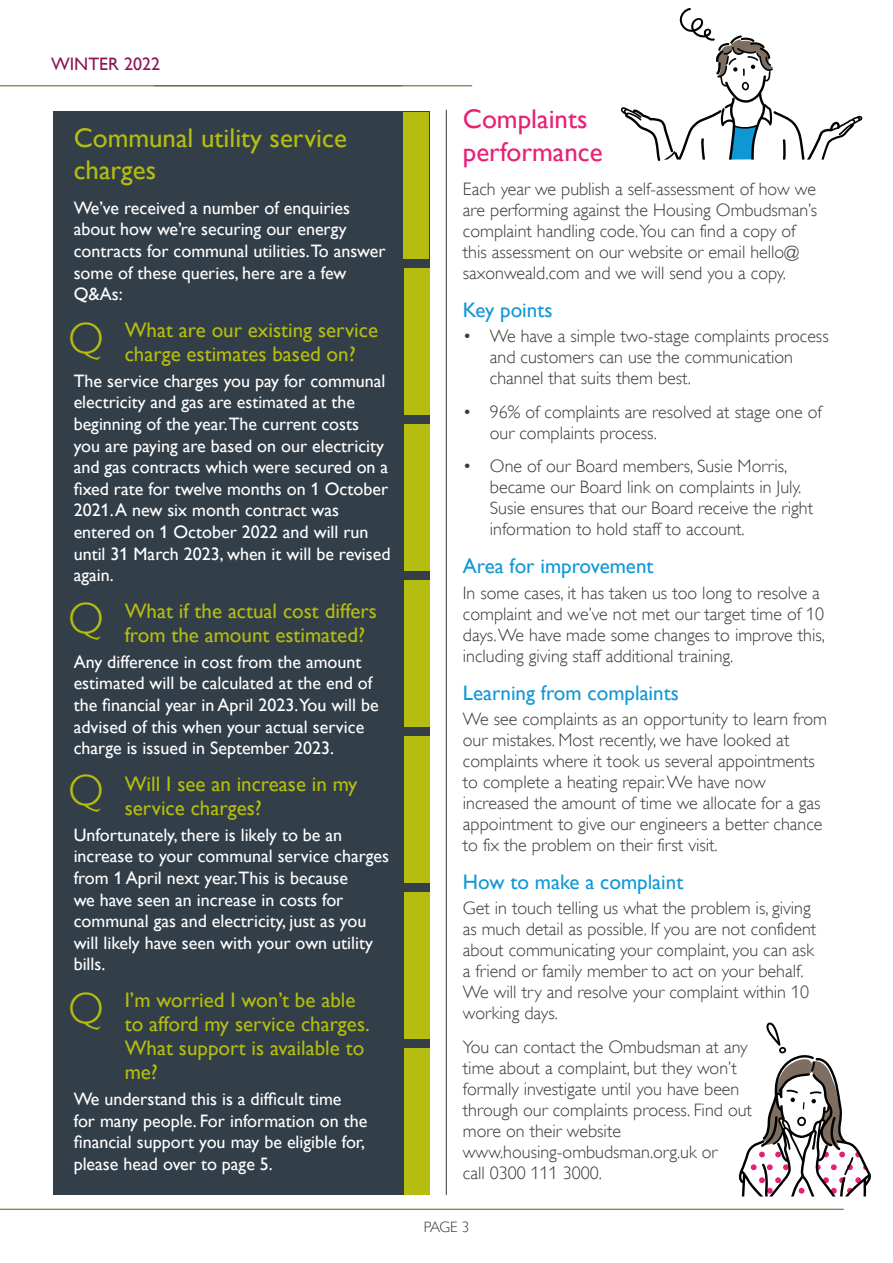
<style>
.page{position:relative;width:893px;height:1263px;background:#fff}
.page>*{position:absolute;margin:0;border:0;box-sizing:border-box;transform-origin:0 0}
.t1{font:300 43.5px "Gill Alt One";color:#b4bd10}
.t2{font:27px/32.4px "Gill Alt One";color:#b4bd10}
.t3{font:27px/32.4px "Gill Alt One";color:#e72176}
.t4{font:21px/24px "Gill Alt One";color:#b4bd10}
.t5{font:21px "Gill Alt One";color:#1198d6}
.t6{font:300 18px/21px "Gill Alt One";color:#3c3935}
.t7{font:18px/21.6px "Gill Alt One";color:#fff}
.t8{font:18px "Gill Alt One";color:#8d1558}
.t9{font:300 15px "Gill Alt One";color:#3c3935}
</style>
<div class="page">
<div style="left:53px;top:111px;width:377px;height:1084px;background:#323e48"></div>
<hr style="left:0;top:1209px;width:844px;height:1px;background:#6c702e">
<hr style="left:154px;top:85px;width:318px;height:1px;background:#6c702e">
<hr style="left:0;top:85px;width:402px;height:1px;background:#6c702e">
<hr style="left:446px;top:110px;width:1px;height:1085px;background:#3c3935">
<div style="left:403px;top:112px;width:26px;height:146px;background:#b4bd10"></div>
<div style="left:404px;top:268px;width:25px;height:146px;background:#b4bd10"></div>
<div style="left:404px;top:424px;width:25px;height:147px;background:#b4bd10"></div>
<div style="left:405px;top:580px;width:25px;height:147px;background:#b4bd10"></div>
<div style="left:404px;top:736px;width:25px;height:147px;background:#b4bd10"></div>
<div style="left:404px;top:892px;width:25px;height:147px;background:#b4bd10"></div>
<div style="left:405px;top:1048px;width:25px;height:147px;background:#b4bd10"></div>
<svg style="left:738px;top:1022px;width:133px;height:174px"></svg>
<svg style="left:621px;top:8px;width:241px;height:153px"></svg>
<p class="t8" style="left:51px;top:54px;width:111px">WINTER 2022</p>
<h2 class="t2" style="left:74px;top:121px;width:275px">Communal utility service charges</h2>
<p class="t7" style="left:74px;top:197px;width:313px">We’ve received a number of enquiries about how we’re securing our energy contracts for communal utilities.To answer some of these queries, here are a few<br>Q&amp;As:</p>
<p class="t4" style="left:125px;top:318px;width:255px">What are our existing service charge estimates based on?</p>
<p class="t7" style="left:74px;top:370px;width:318px">The service charges you pay for communal electricity and gas are estimated at the beginning of the year.The current costs<br>you are paying are based on our electricity and gas contracts which were secured on a fixed rate for twelve months on 1 October 2021. A new six month contract was entered on 1 October 2022 and will run until 31 March 2023, when it will be revised again.</p>
<p class="t4" style="left:125px;top:599px;width:254px">What if the actual cost differs from the amount estimated?</p>
<p class="t7" style="left:74px;top:651px;width:307px">Any difference in cost from the amount estimated will be calculated at the end of the financial year in April 2023.You will be advised of this when your actual service charge is issued in September 2023.</p>
<p class="t4" style="left:125px;top:772px;width:234px">Will I see an increase in my service charges?</p>
<p class="t7" style="left:74px;top:824px;width:317px">Unfortunately, there is likely to be an increase to your communal service charges from 1 April next year.This is because<br>we have seen an increase in costs for communal gas and electricity, just as you will likely have seen with your own utility bills.</p>
<p class="t4" style="left:125px;top:988px;width:246px">I’m worried I won’t be able to afford my service charges.<br>What support is available to me?</p>
<p class="t7" style="left:74px;top:1088px;width:295px">We understand this is a difficult time for many people. For information on the financial support you may be eligible for, please head over to page 5.</p>
<h1 class="t1" style="left:68px;top:313px;width:37px">Q</h1>
<h1 class="t1" style="left:68px;top:593px;width:37px">Q</h1>
<h1 class="t1" style="left:68px;top:765px;width:37px">Q</h1>
<h1 class="t1" style="left:68px;top:983px;width:37px">Q</h1>
<h2 class="t3" style="left:463px;top:103px;width:141px">Complaints performance</h2>
<p class="t6" style="left:463px;top:178px;width:356px">Each year we publish a self-assessment of how we are performing against the Housing Ombudsman’s complaint handling code.You can find a copy of this assessment on our website or email hello@ saxonweald.com and we will send you a copy.</p>
<p class="t5" style="left:463px;top:297px;width:91px">Key points</p>
<p class="t6" style="left:490px;top:325px;width:340px;text-indent:-27px">• We have a simple two-stage complaints process and customers can use the communication channel that suits them best.</p>
<p class="t6" style="left:490px;top:401px;width:333px;text-indent:-27px">• 96% of complaints are resolved at stage one of our complaints process.</p>
<p class="t6" style="left:490px;top:456px;width:325px;text-indent:-27px">• One of our Board members, Susie Morris, became our Board link on complaints in July.<br>Susie ensures that our Board receive the right information to hold staff to account.</p>
<p class="t5" style="left:463px;top:554px;width:192px">Area for improvement</p>
<p class="t6" style="left:463px;top:582px;width:364px">In some cases, it has taken us too long to resolve a complaint and we’ve not met our target time of 10 days. We have made some changes to improve this, including giving staff additional training.</p>
<p class="t5" style="left:463px;top:680px;width:217px">Learning from complaints</p>
<p class="t6" style="left:463px;top:708px;width:366px">We see complaints as an opportunity to learn from our mistakes. Most recently, we have looked at complaints where it took us several appointments to complete a heating repair. We have now increased the amount of time we allocate for a gas appointment to give our engineers a better chance to fix the problem on their first visit.</p>
<p class="t5" style="left:463px;top:869px;width:222px">How to make a complaint</p>
<p class="t6" style="left:463px;top:897px;width:355px">Get in touch telling us what the problem is, giving as much detail as possible. If you are not confident about communicating your complaint, you can ask a friend or family member to act on your behalf.<br>We will try and resolve your complaint within 10 working days.</p>
<p class="t6" style="left:463px;top:1036px;width:291px">You can contact the Ombudsman at any time about a complaint, but they won’t formally investigate until you have been through our complaints process. Find out more on their website www.housing-ombudsman.org.uk or<br>call 0300 111 3000.</p>
<p class="t9" style="left:424px;top:1218px;width:47px">PAGE 3</p>
</div>
